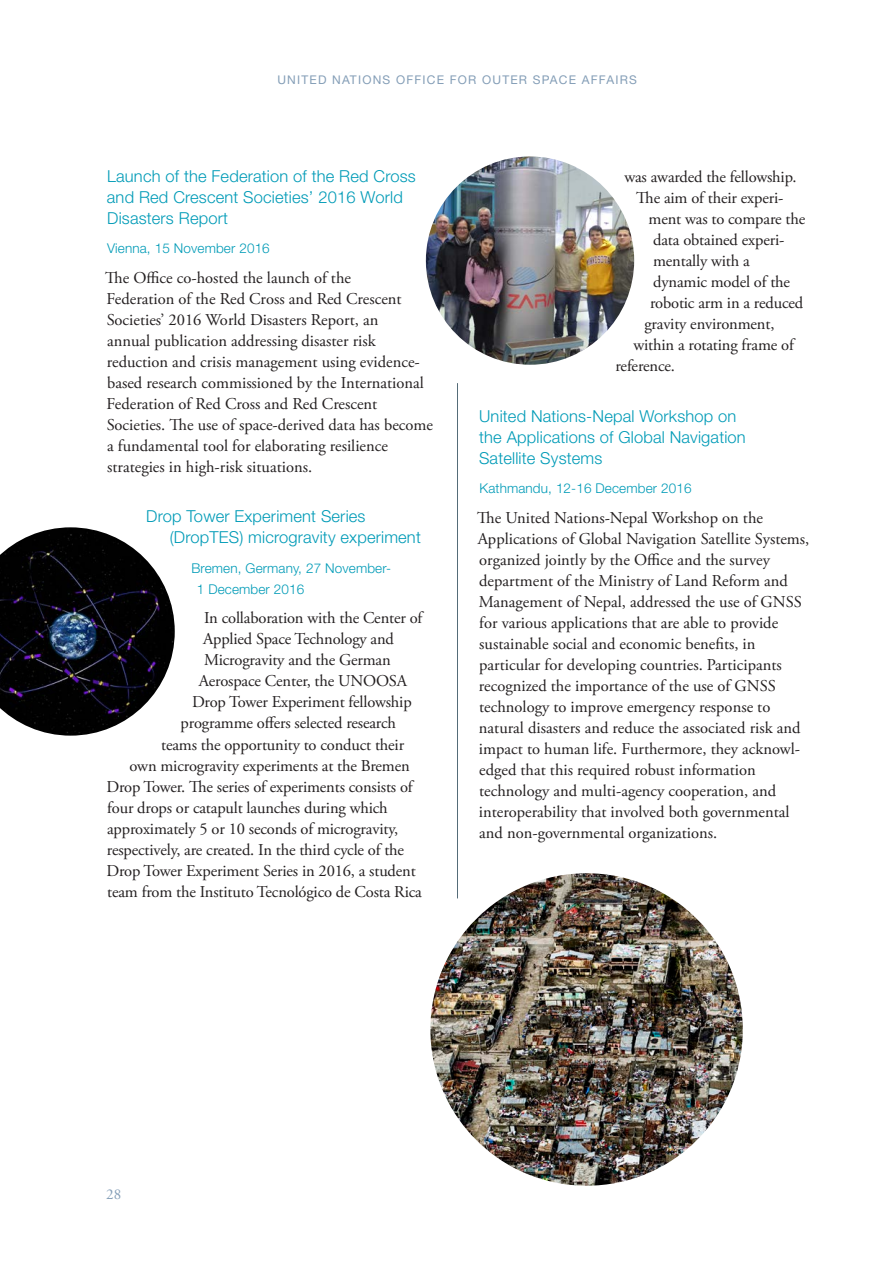
<style>
.page{position:relative;width:893px;height:1263px;background:#fff}
.page>*{position:absolute;margin:0;border:0;box-sizing:border-box;transform-origin:0 0}
.t1{font:16.5px/21px "Adobe Garamond Pro";color:#231f20}
.t2{font:300 16.5px/21px "Helvetica Neue LT Std";letter-spacing:.01em;color:#009bb7}
.t3{font:15px "Adobe Garamond Pro";color:#849eb7}
.t4{font:300 13.5px/21px "Helvetica Neue LT Std";letter-spacing:.01em;color:#009bb7}
.t5{font:12px "Helvetica Neue LT Std";letter-spacing:.1em;color:#849eb7}
</style>
<div class="page">
<hr style="left:457px;top:383px;width:1px;height:515px;background:#556c78">
<img style="left:421px;top:152px;width:218px;height:217px;border-radius:109px">
<div style="left:417px;top:147px;width:226px;height:227px;border:9px solid #fff;border-radius:50%"></div>
<svg style="left:0;top:527px;width:175px;height:209px"></svg>
<img style="left:424px;top:866px;width:325px;height:326px;border-radius:163px">
<div style="left:417px;top:860px;width:339px;height:339px;border:14px solid #fff;border-radius:50%"></div>
<p class="t5" style="left:277px;top:73px;width:361px">UNITED NATIONS OFFICE FOR OUTER SPACE AFFAIRS</p>
<p class="t2" style="left:107px;top:165px;width:310px">Launch of the Federation of the Red Cross and Red Crescent Societies’ 2016 World<br>Disasters Report</p>
<p class="t4" style="left:107px;top:238px;width:164px">Vienna, 15 November 2016</p>
<p class="t1" style="left:105px;top:268px;width:329px">The Office co-hosted the launch of the<br>Federation of the Red Cross and Red Crescent Societies’ 2016 World Disasters Report, an<br>annual publication addressing disaster risk reduction and crisis management using evidence&shy;based research commissioned by the International Federation of Red Cross and Red Crescent Societies. The use of space-derived data has become a fundamental tool for elaborating resilience strategies in high-risk situations.</p>
<p class="t2" style="left:170px;top:506px;width:253px;text-indent:-24px">Drop Tower Experiment Series (DropTES) microgravity experiment</p>
<p class="t4" style="left:197px;top:557px;width:196px;text-indent:-5px">Bremen, Germany, 27 November-<br>1 December 2016</p>
<p class="t1" style="left:204px;top:608px;width:220px">In collaboration with the Center of</p>
<p class="t1" style="left:203px;top:629px;width:192px">Applied Space Technology and</p>
<p class="t1" style="left:204px;top:650px;width:188px">Microgravity and the German</p>
<p class="t1" style="left:199px;top:671px;width:210px">Aerospace Center, the UNOOSA</p>
<p class="t1" style="left:192px;top:692px;width:221px">Drop Tower Experiment fellowship</p>
<p class="t1" style="left:181px;top:713px;width:217px">programme offers selected research</p>
<p class="t1" style="left:161px;top:734px;width:244px">teams the opportunity to conduct their</p>
<p class="t1" style="left:130px;top:755px;width:282px">own microgravity experiments at the Bremen</p>
<p class="t1" style="left:107px;top:776px;width:308px">Drop Tower. The series of experiments consists of</p>
<p class="t1" style="left:107px;top:797px;width:282px">four drops or catapult launches during which</p>
<p class="t1" style="left:107px;top:818px;width:292px">approximately 5 or 10 seconds of microgravity,</p>
<p class="t1" style="left:107px;top:839px;width:299px">respectively, are created. In the third cycle of the</p>
<p class="t1" style="left:107px;top:860px;width:311px">Drop Tower Experiment Series in 2016, a student</p>
<p class="t1" style="left:107px;top:881px;width:316px">team from the Instituto Tecnológico de Costa Rica</p>
<p class="t1" style="left:624px;top:167px;width:174px">was awarded the fellowship.</p>
<p class="t1" style="left:636px;top:188px;width:149px">The aim of their experi-</p>
<p class="t1" style="left:649px;top:209px;width:158px">ment was to compare the</p>
<p class="t1" style="left:653px;top:230px;width:133px">data obtained experi-</p>
<p class="t1" style="left:653px;top:251px;width:98px">mentally with a</p>
<p class="t1" style="left:653px;top:272px;width:138px">dynamic model of the</p>
<p class="t1" style="left:650px;top:293px;width:155px">robotic arm in a reduced</p>
<p class="t1" style="left:644px;top:314px;width:132px">gravity environment,</p>
<p class="t1" style="left:633px;top:335px;width:162px">within a rotating frame of</p>
<p class="t1" style="left:615px;top:356px;width:61px">reference.</p>
<p class="t2" style="left:479px;top:405px;width:268px">United Nations-Nepal Workshop on the Applications of Global Navigation<br>Satellite Systems</p>
<p class="t4" style="left:479px;top:477px;width:213px">Kathmandu, 12-16 December 2016</p>
<p class="t1" style="left:477px;top:507px;width:334px">The United Nations-Nepal Workshop on the Applications of Global Navigation Satellite Systems, organized jointly by the Office and the survey department of the Ministry of Land Reform and Management of Nepal, addressed the use of GNSS for various applications that are able to provide sustainable social and economic benefits, in particular for developing countries. Participants recognized the importance of the use of GNSS technology to improve emergency response to natural disasters and reduce the associated risk and impact to human life. Furthermore, they acknowl&shy;edged that this required robust information technology and multi-agency cooperation, and interoperability that involved both governmental and non-governmental organizations.</p>
<p class="t3" style="left:106px;top:1185px;width:16px">28</p>
</div>
